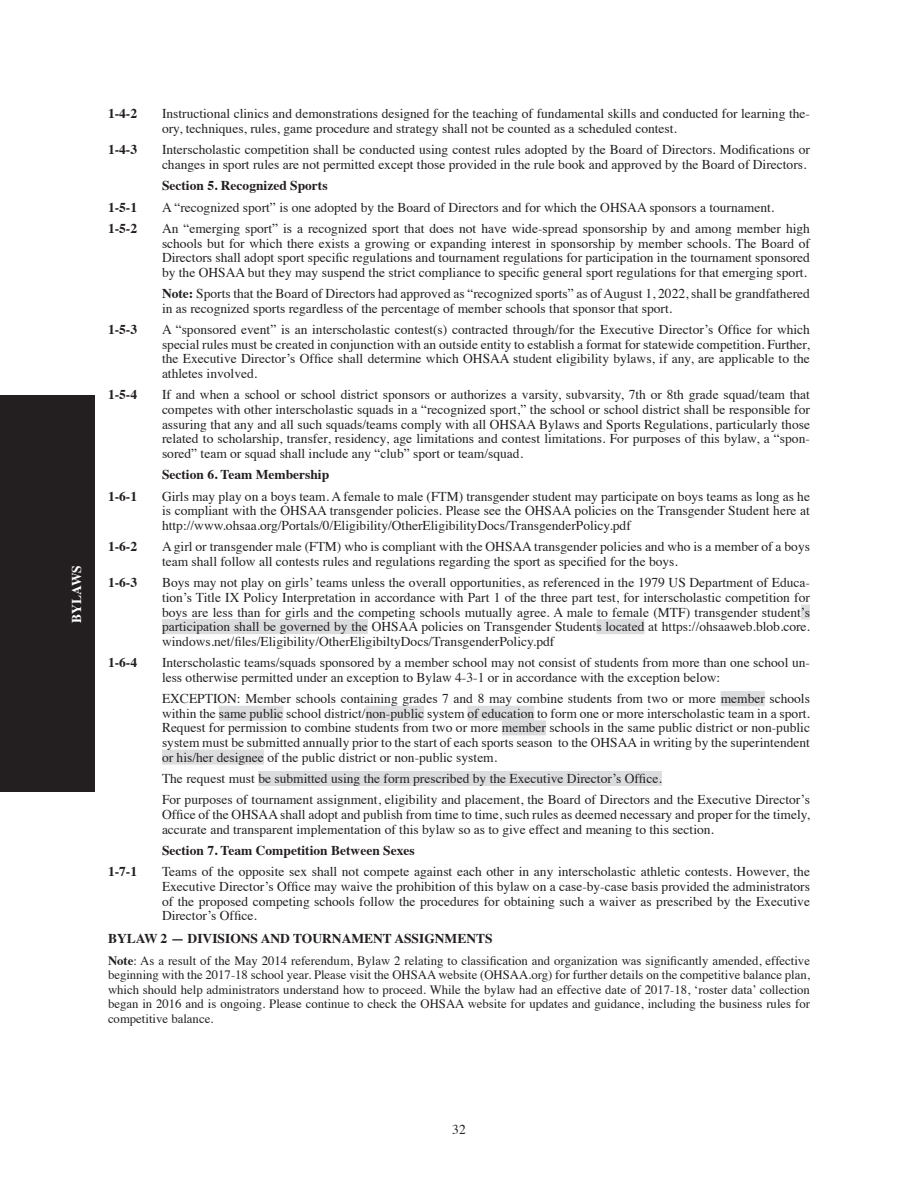
<style>
.page{position:relative;width:918px;height:1188px;background:#fff}
.page>*{position:absolute;margin:0;border:0;box-sizing:border-box;transform-origin:0 0}
.t1{font:13.5px/14.7px "Times";color:#231f20;text-align:justify}
.BYLAW_1__2__3{font:700 13.5px "Times";color:#231f20}
.Section_1___2___3{font:700 13.5px "Times";color:#231f20}
.t2{font:700 13.5px "Times";color:#fff}
.t3{font:12.75px/14.7px "Times";color:#231f20;text-align:justify}
.s1{font-weight:700}
</style>
<div class="page">
<div style="left:0;top:396px;width:94px;height:396px;background:#231f20"></div>
<div style="left:801px;top:604px;width:9px;height:16px;background:#dcdddf"></div>
<div style="left:162px;top:619px;width:206px;height:15px;background:#dcdddf"></div>
<div style="left:596px;top:619px;width:48px;height:15px;background:#dcdddf"></div>
<div style="left:721px;top:691px;width:44px;height:15px;background:#dcdddf"></div>
<div style="left:219px;top:706px;width:64px;height:15px;background:#dcdddf"></div>
<div style="left:366px;top:706px;width:58px;height:15px;background:#dcdddf"></div>
<div style="left:468px;top:706px;width:66px;height:15px;background:#dcdddf"></div>
<div style="left:502px;top:720px;width:44px;height:15px;background:#dcdddf"></div>
<div style="left:162px;top:750px;width:102px;height:15px;background:#dcdddf"></div>
<div style="left:258px;top:771px;width:404px;height:15px;background:#dcdddf"></div>
<p class="t2" style="left:64px;top:623px;width:59px;rotate:-90deg">BYLAWS</p>
<p class="BYLAW_1__2__3" style="left:108px;top:101px;width:31px">1-4-2</p>
<p class="t1" style="left:162px;top:105px;width:649px">Instructional clinics and demonstrations designed for the teaching of fundamental skills and conducted for learning the&shy;ory, techniques, rules, game procedure and strategy shall not be counted as a scheduled contest.</p>
<p class="BYLAW_1__2__3" style="left:108px;top:137px;width:31px">1-4-3</p>
<p class="t1" style="left:162px;top:141px;width:650px">Interscholastic competition shall be conducted using contest rules adopted by the Board of Directors. Modifications or changes in sport rules are not permitted except those provided in the rule book and approved by the Board of Directors.</p>
<p class="Section_1___2___3" style="left:162px;top:173px;width:167px">Section 5. Recognized Sports</p>
<p class="BYLAW_1__2__3" style="left:108px;top:194px;width:31px">1-5-1</p>
<p class="t1" style="left:162px;top:198px;width:614px">A “recognized sport” is one adopted by the Board of Directors and for which the OHSAA sponsors a tournament.</p>
<p class="BYLAW_1__2__3" style="left:108px;top:215px;width:31px">1-5-2</p>
<p class="t1" style="left:162px;top:220px;width:650px">An “emerging sport” is a recognized sport that does not have wide-spread sponsorship by and among member high schools but for which there exists a growing or expanding interest in sponsorship by member schools. The Board of Directors shall adopt sport specific regulations and tournament regulations for participation in the tournament sponsored by the OHSAA but they may suspend the strict compliance to specific general sport regulations for that emerging sport.</p>
<p class="t1" style="left:162px;top:285px;width:649px"><span class="s1">Note:</span> Sports that the Board of Directors had approved as “recognized sports” as of August 1, 2022, shall be grandfathered in as recognized sports regardless of the percentage of member schools that sponsor that sport.</p>
<p class="BYLAW_1__2__3" style="left:108px;top:317px;width:31px">1-5-3</p>
<p class="t1" style="left:162px;top:321px;width:650px">A “sponsored event” is an interscholastic contest(s) contracted through/for the Executive Director’s Office for which special rules must be created in conjunction with an outside entity to establish a format for statewide competition. Further, the Executive Director’s Office shall determine which OHSAA student eligibility bylaws, if any, are applicable to the athletes involved.</p>
<p class="BYLAW_1__2__3" style="left:108px;top:382px;width:31px">1-5-4</p>
<p class="t1" style="left:162px;top:386px;width:649px">If and when a school or school district sponsors or authorizes a varsity, subvarsity, 7th or 8th grade squad/team that competes with other interscholastic squads in a “recognized sport,” the school or school district shall be responsible for assuring that any and all such squads/teams comply with all OHSAA Bylaws and Sports Regulations, particularly those related to scholarship, transfer, residency, age limitations and contest limitations. For purposes of this bylaw, a “spon&shy;sored” team or squad shall include any “club” sport or team/squad.</p>
<p class="Section_1___2___3" style="left:162px;top:462px;width:169px">Section 6. Team Membership</p>
<p class="BYLAW_1__2__3" style="left:108px;top:483px;width:31px">1-6-1</p>
<p class="t1" style="left:162px;top:488px;width:650px">Girls may play on a boys team. A female to male (FTM) transgender student may participate on boys teams as long as he is compliant with the OHSAA transgender policies. Please see the OHSAA policies on the Transgender Student here at http://www.ohsaa.org/Portals/0/Eligibility/OtherEligibilityDocs/TransgenderPolicy.pdf</p>
<p class="BYLAW_1__2__3" style="left:108px;top:534px;width:31px">1-6-2</p>
<p class="t1" style="left:162px;top:538px;width:650px">A girl or transgender male (FTM) who is compliant with the OHSAA transgender policies and who is a member of a boys team shall follow all contests rules and regulations regarding the sport as specified for the boys.</p>
<p class="BYLAW_1__2__3" style="left:108px;top:570px;width:31px">1-6-3</p>
<p class="t1" style="left:162px;top:574px;width:650px">Boys may not play on girls’ teams unless the overall opportunities, as referenced in the 1979 US Department of Educa&shy;tion’s Title IX Policy Interpretation in accordance with Part 1 of the three part test, for interscholastic competition for boys are less than for girls and the competing schools mutually agree. A male to female (MTF) transgender student’s participation shall be governed by the OHSAA policies on Transgender Students located at https://ohsaaweb.blob.core. windows.net/files/Eligibility/OtherEligibiltyDocs/TransgenderPolicy.pdf</p>
<p class="BYLAW_1__2__3" style="left:108px;top:650px;width:31px">1-6-4</p>
<p class="t1" style="left:162px;top:654px;width:649px">Interscholastic teams/squads sponsored by a member school may not consist of students from more than one school un&shy;less otherwise permitted under an exception to Bylaw 4-3-1 or in accordance with the exception below:</p>
<p class="t1" style="left:162px;top:690px;width:650px">EXCEPTION: Member schools containing grades 7 and 8 may combine students from two or more member schools within the same public school district/non-public system of education to form one or more interscholastic team in a sport.<br>Request for permission to combine students from two or more member schools in the same public district or non-public system must be submitted annually prior to the start of each sports season to the OHSAA in writing by the superintendent or his/her designee of the public district or non-public system.</p>
<p class="t1" style="left:162px;top:770px;width:501px">The request must be submitted using the form prescribed by the Executive Director’s Office.</p>
<p class="t1" style="left:162px;top:791px;width:650px">For purposes of tournament assignment, eligibility and placement, the Board of Directors and the Executive Director’s Office of the OHSAA shall adopt and publish from time to time, such rules as deemed necessary and proper for the timely, accurate and transparent implementation of this bylaw so as to give effect and meaning to this section.</p>
<p class="Section_1___2___3" style="left:162px;top:838px;width:254px">Section 7. Team Competition Between Sexes</p>
<p class="BYLAW_1__2__3" style="left:108px;top:859px;width:31px">1-7-1</p>
<p class="t1" style="left:162px;top:863px;width:650px">Teams of the opposite sex shall not compete against each other in any interscholastic athletic contests. However, the Executive Director’s Office may waive the prohibition of this bylaw on a case-by-case basis provided the administrators of the proposed competing schools follow the procedures for obtaining such a waiver as prescribed by the Executive Director’s Office.</p>
<p class="BYLAW_1__2__3" style="left:108px;top:926px;width:386px">BYLAW 2 — DIVISIONS AND TOURNAMENT ASSIGNMENTS</p>
<p class="t3" style="left:108px;top:952px;width:704px"><span class="s1">Note</span>: As a result of the May 2014 referendum, Bylaw 2 relating to classification and organization was significantly amended, effective beginning with the 2017-18 school year. Please visit the OHSAA website (OHSAA.org) for further details on the competitive balance plan, which should help administrators understand how to proceed. While the bylaw had an effective date of 2017-18, ‘roster data’ collection began in 2016 and is ongoing. Please continue to check the OHSAA website for updates and guidance, including the business rules for competitive balance.</p>
<p class="t1" style="left:452px;top:1121px;width:15px">32</p>
</div>
